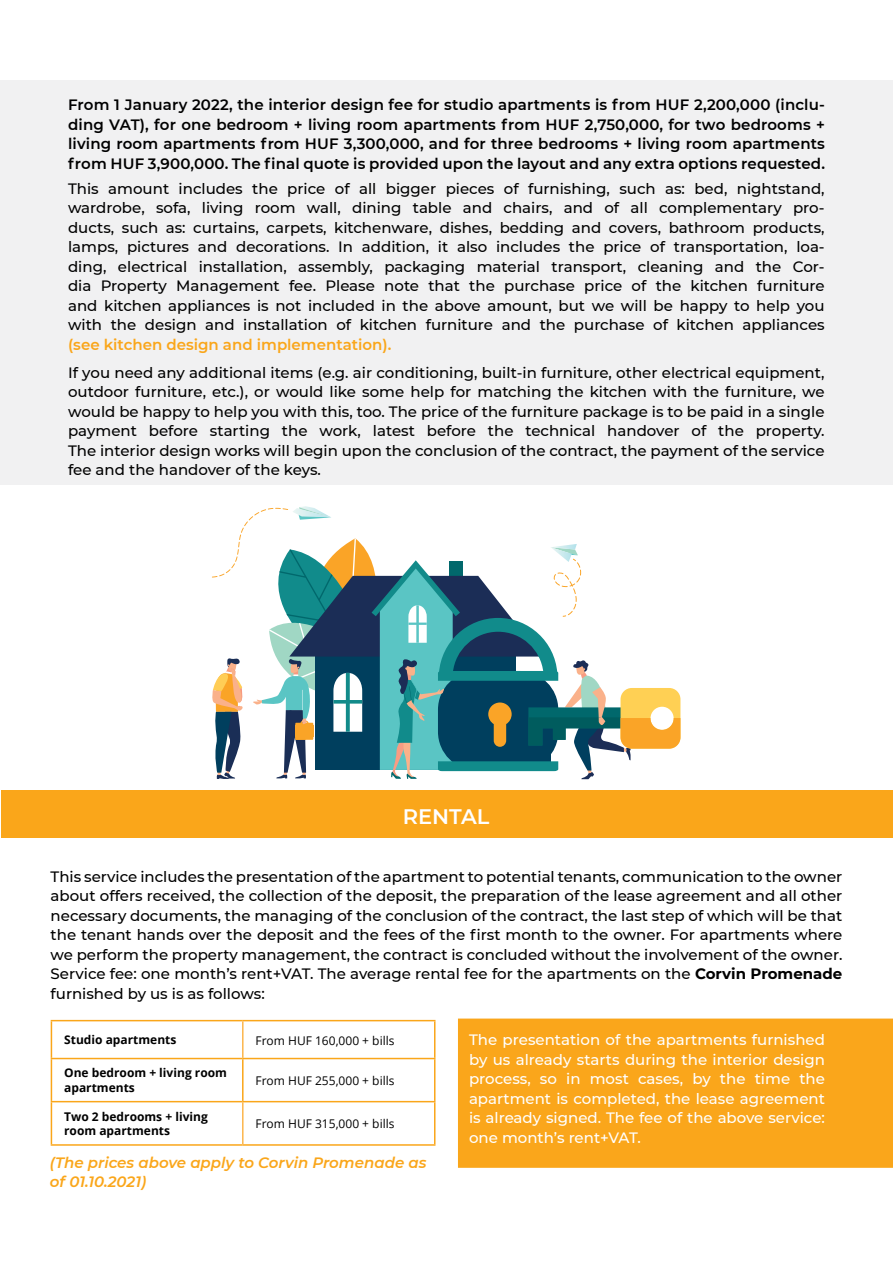
<style>
.page{position:relative;width:893px;height:1263px;background:#fff}
.page>*{position:absolute;margin:0;border:0;box-sizing:border-box;transform-origin:0 0}
.t1{font:600 21px "Montserrat";color:#fff}
.t2{font:500 15px/19.5px "Montserrat";color:#000;text-align:justify}
.t3{font:600 15px/19.5px "Montserrat";letter-spacing:.01em;color:#000;text-align:justify}
.t4{font:500 15px/19.5px "Montserrat";color:#fff;text-align:justify}
.t5{font:italic 600 15px/19.5px "Montserrat";color:#faa61a}
.t6{font:600 15px "Montserrat";color:#faa61a}
.t7{font:700 12px/14.4px "Open Sans";color:#000}
.t8{font:12px "Open Sans";color:#000}
.s1{font-weight:700}
</style>
<div class="page">
<div style="left:0;top:80px;width:893px;height:405px;background:#f1f1f2"></div>
<div style="left:459px;top:1019px;width:433px;height:148px;background:#faa61b"></div>
<div style="left:458px;top:1018px;width:435px;height:150px;border:2px solid #faa61a"></div>
<div style="left:1px;top:790px;width:892px;height:48px;background:#faa61a"></div>
<svg style="left:212px;top:506px;width:468px;height:273px"></svg>
<hr style="left:51px;top:1020px;width:192px;height:1px;background:#faa61a">
<hr style="left:51px;top:1021px;width:1px;height:37px;background:#faa61a">
<hr style="left:243px;top:1020px;width:192px;height:1px;background:#faa61a">
<hr style="left:434px;top:1021px;width:1px;height:37px;background:#faa61a">
<hr style="left:51px;top:1102px;width:1px;height:42px;background:#faa61a">
<hr style="left:434px;top:1102px;width:1px;height:42px;background:#faa61a">
<hr style="left:51px;top:1144px;width:192px;height:2px;background:#faa61a">
<hr style="left:243px;top:1144px;width:192px;height:2px;background:#faa61a">
<hr style="left:242px;top:1021px;width:2px;height:37px;background:#fcb64c">
<hr style="left:242px;top:1102px;width:2px;height:42px;background:#fcb64c">
<hr style="left:51px;top:1058px;width:192px;height:1px;background:#faa61a">
<hr style="left:51px;top:1059px;width:1px;height:42px;background:#faa61a">
<hr style="left:243px;top:1058px;width:192px;height:1px;background:#faa61a">
<hr style="left:242px;top:1059px;width:2px;height:42px;background:#faa61a">
<hr style="left:434px;top:1059px;width:1px;height:42px;background:#faa61a">
<hr style="left:51px;top:1101px;width:192px;height:1px;background:#faa61a">
<hr style="left:243px;top:1101px;width:192px;height:1px;background:#faa61a">
<p class="t3" style="left:68px;top:94px;width:758px">From 1 January 2022, the interior design fee for studio apartments is from HUF 2,200,000 (inclu&shy;ding VAT), for one bedroom + living room apartments from HUF 2,750,000, for two bedrooms + living room apartments from HUF 3,300,000, and for three bedrooms + living room apartments from HUF 3,900,000. The final quote is provided upon the layout and any extra options requested.</p>
<p class="t2" style="left:68px;top:178px;width:758px">This amount includes the price of all bigger pieces of furnishing, such as: bed, nightstand, wardrobe, sofa, living room wall, dining table and chairs, and of all complementary pro&shy;ducts, such as: curtains, carpets, kitchenware, dishes, bedding and covers, bathroom products, lamps, pictures and decorations. In addition, it also includes the price of transportation, loa&shy;ding, electrical installation, assembly, packaging material transport, cleaning and the Cor&shy;dia Property Management fee. Please note that the purchase price of the kitchen furniture and kitchen appliances is not included in the above amount, but we will be happy to help you with the design and installation of kitchen furniture and the purchase of kitchen appliances</p>
<p class="t6" style="left:68px;top:334px;width:325px">(see kitchen design and implementation).</p>
<p class="t2" style="left:68px;top:362px;width:758px">If you need any additional items (e.g. air conditioning, built-in furniture, other electrical equipment, outdoor furniture, etc.), or would like some help for matching the kitchen with the furniture, we would be happy to help you with this, too. The price of the furniture package is to be paid in a single payment before starting the work, latest before the technical handover of the property.<br>The interior design works will begin upon the conclusion of the contract, the payment of the service fee and the handover of the keys.</p>
<h1 class="t1" style="left:403px;top:802px;width:88px">RENTAL</h1>
<p class="t2" style="left:51px;top:866px;width:793px">This service includes the presentation of the apartment to potential tenants, communication to the owner about offers received, the collection of the deposit, the preparation of the lease agreement and all other necessary documents, the managing of the conclusion of the contract, the last step of which will be that the tenant hands over the deposit and the fees of the first month to the owner. For apartments where we perform the property management, the contract is concluded without the involvement of the owner.<br>Service fee: one month’s rent+VAT. The average rental fee for the apartments on the <span class="s1">Corvin Promenade </span>furnished by us is as follows:</p>
<p class="t7" style="left:64px;top:1032px;width:114px">Studio apartments</p>
<p class="t8" style="left:256px;top:1032px;width:140px">From HUF 160,000 + bills</p>
<p class="t7" style="left:64px;top:1065px;width:164px">One bedroom + living room apartments</p>
<p class="t8" style="left:256px;top:1072px;width:140px">From HUF 255,000 + bills</p>
<p class="t7" style="left:64px;top:1109px;width:145px">Two 2 bedrooms + living room apartments</p>
<p class="t8" style="left:256px;top:1116px;width:140px">From HUF 315,000 + bills</p>
<p class="t5" style="left:50px;top:1152px;width:378px">(The prices above apply to Corvin Promenade as of 01.10.2021)</p>
<p class="t4" style="left:469px;top:1029px;width:358px">The presentation of the apartments furnished by us already starts during the interior design process, so in most cases, by the time the apartment is completed, the lease agreement is already signed. The fee of the above service: one month’s rent+VAT.</p>
</div>
